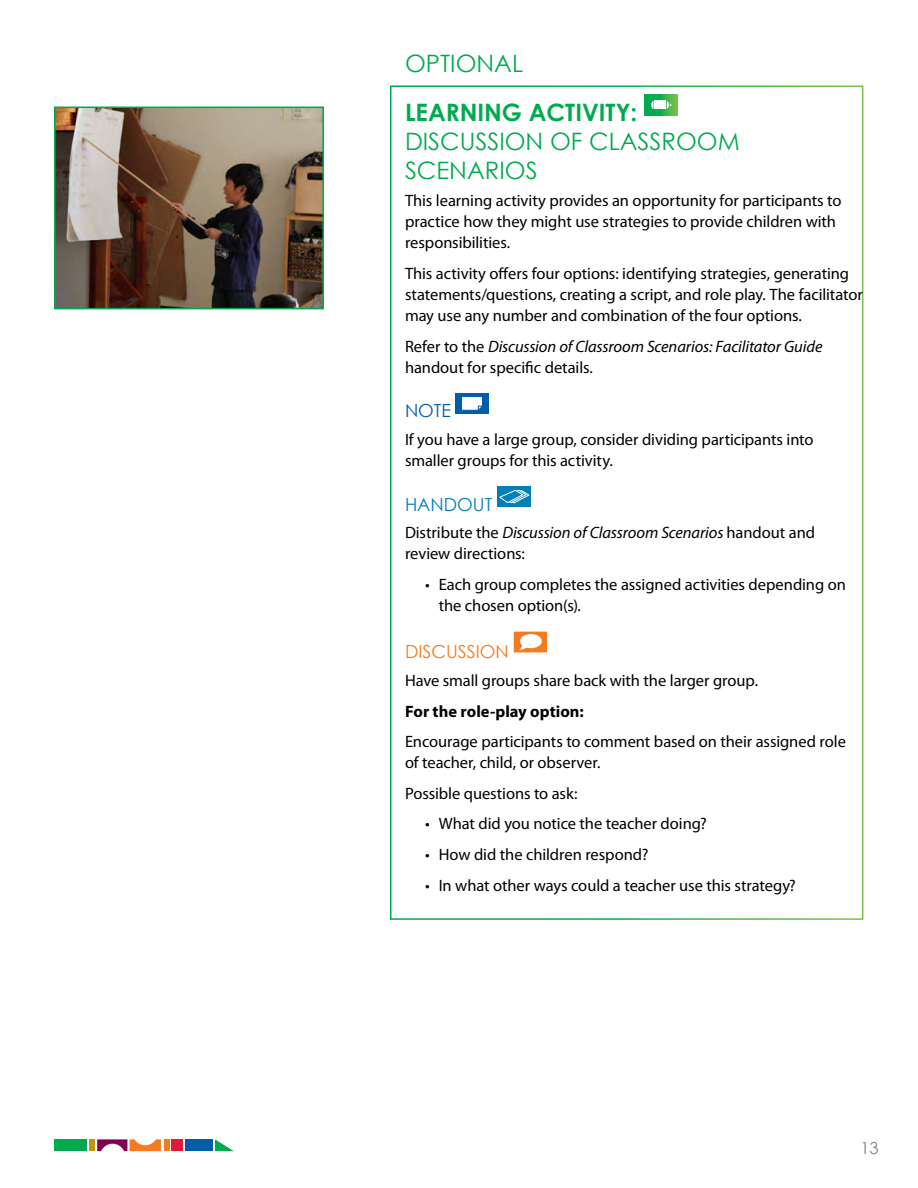
<style>
.page{position:relative;width:918px;height:1188px;background:#fff}
.page>*{position:absolute;margin:0;border:0;box-sizing:border-box;transform-origin:0 0}
.t1{font:24px/28.8px "Century Gothic";color:#00aa4f}
.Discussion_Header{font:18px "Century Gothic";color:#f47b20}
.Handout_Header{font:18px "Century Gothic";color:#007fb8}
.Note_Header{font:18px "Century Gothic";color:#005daa}
.body{font:16.5px/21px "Myriad Pro";letter-spacing:-.005em;color:#000}
.body-2{font:italic 16.5px/21px "Myriad Pro";letter-spacing:-.01em;color:#000}
.body-3{font:700 16.5px "Myriad Pro";color:#000}
.t2{font:16.5px "Century Gothic";color:#808285}
.s1{font-weight:700}
.s2{font-style:normal}
.s3{font-style:italic}
</style>
<div class="page">
<div style="left:54px;top:1139px;width:33px;height:12px;background:#00aa4f"></div>
<svg style="left:97px;top:1139px;width:64px;height:12px"></svg>
<div style="left:164px;top:1139px;width:6px;height:12px;background:#f47b20"></div>
<div style="left:185px;top:1139px;width:27px;height:12px;background:#005daa"></div>
<svg style="left:215px;top:1139px;width:19px;height:12px"></svg>
<div style="left:172px;top:1139px;width:11px;height:12px;background:#e31837"></div>
<div style="left:89px;top:1139px;width:6px;height:12px;background:#c4960c"></div>
<svg style="left:514px;top:632px;width:33px;height:20px"></svg>
<svg style="left:644px;top:95px;width:33px;height:20px"></svg>
<div style="left:655px;top:101px;width:11px;height:8px;background:#fff"></div>
<svg style="left:667px;top:101px;width:5px;height:8px"></svg>
<svg style="left:651px;top:101px;width:3px;height:8px"></svg>
<img style="left:57px;top:110px;width:264px;height:196px">
<div style="left:54px;top:107px;width:270px;height:202px;border:2px solid #00aa4f"></div>
<div style="left:455px;top:393px;width:34px;height:21px;background:#005daa"></div>
<svg style="left:462px;top:397px;width:20px;height:14px"></svg>
<div style="left:498px;top:486px;width:33px;height:21px;background:#007fb8"></div>
<svg style="left:499px;top:490px;width:31px;height:14px"></svg>
<p class="t1" style="left:405px;top:49px;width:120px">OPTIONAL</p>
<p class="t1" style="left:405px;top:98px;width:336px"><span class="s1">LEARNING ACTIVITY:<br></span>DISCUSSION OF CLASSROOM<br>SCENARIOS</p>
<p class="body" style="left:405px;top:190px;width:438px">This learning activity provides an opportunity for participants to practice how they might use strategies to provide children with responsibilities.</p>
<p class="body" style="left:405px;top:263px;width:459px">This activity offers four options: identifying strategies, generating statements/questions, creating a script, and role play. The facilitator may use any number and combination of the four options.</p>
<p class="body-2" style="left:405px;top:335px;width:419px"><span class="s2">Refer to the</span> Discussion of Classroom Scenarios: Facilitator Guide <span class="s2">handout for specific details.</span></p>
<p class="Note_Header" style="left:405px;top:400px;width:48px">NOTE</p>
<p class="body" style="left:405px;top:429px;width:410px">If you have a large group, consider dividing participants into smaller groups for this activity.</p>
<p class="Handout_Header" style="left:405px;top:493px;width:89px">HANDOUT</p>
<p class="body" style="left:405px;top:522px;width:412px">Distribute the <span class="s3">Discussion of Classroom Scenarios</span> handout and review directions:</p>
<p class="body" style="left:439px;top:574px;width:409px;text-indent:-14px">• Each group completes the assigned activities depending on the chosen option(s).</p>
<p class="Discussion_Header" style="left:405px;top:641px;width:105px">DISCUSSION</p>
<p class="body" style="left:405px;top:670px;width:355px">Have small groups share back with the larger group.</p>
<p class="body-3" style="left:405px;top:700px;width:180px">For the role-play option:</p>
<p class="body" style="left:405px;top:731px;width:443px">Encourage participants to comment based on their assigned role of teacher, child, or observer.</p>
<p class="body" style="left:405px;top:783px;width:174px">Possible questions to ask:</p>
<p class="body" style="left:425px;top:813px;width:283px">• What did you notice the teacher doing?</p>
<p class="body" style="left:425px;top:844px;width:225px">• How did the children respond?</p>
<p class="body" style="left:425px;top:874px;width:372px">• In what other ways could a teacher use this strategy?</p>
<p class="t2" style="left:860px;top:1138px;width:20px">13</p>
</div>
